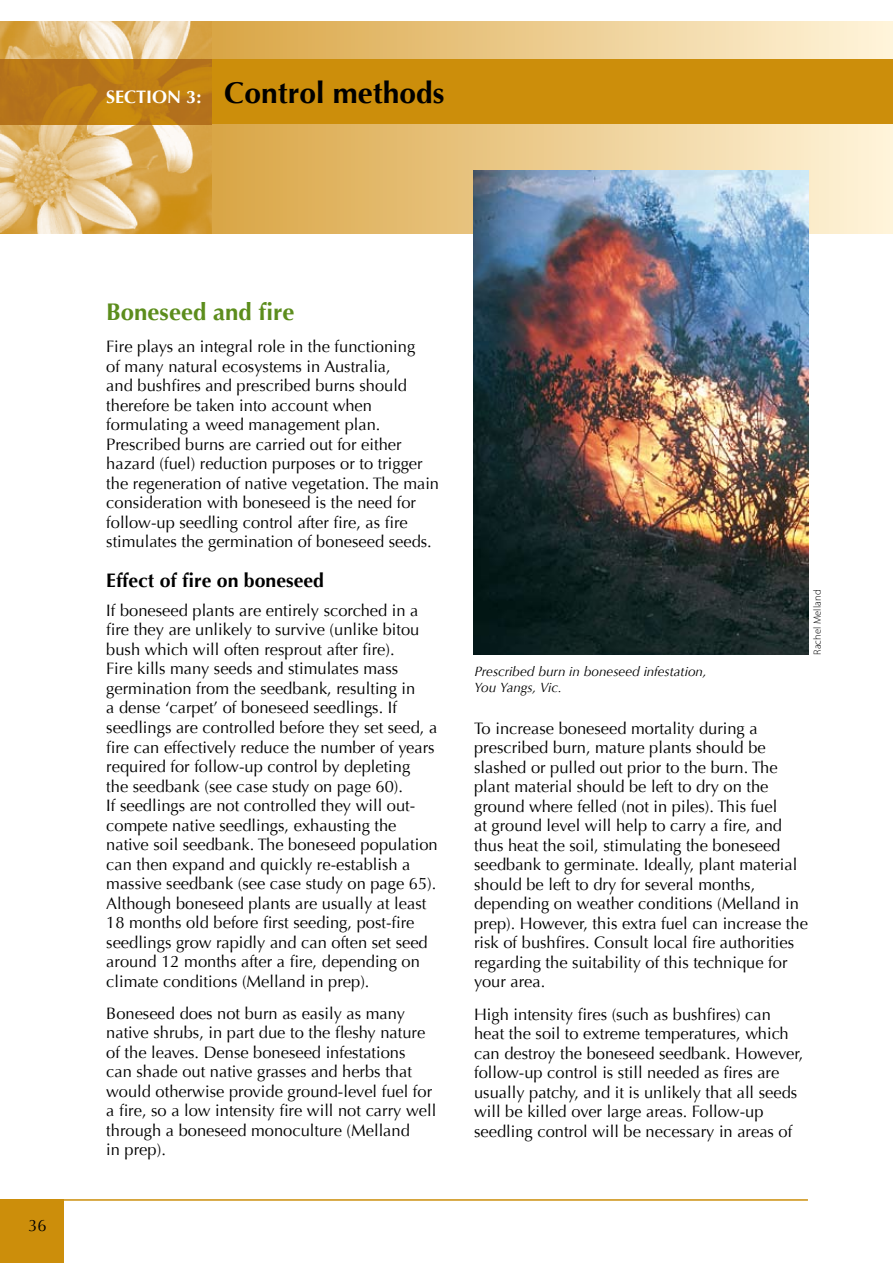
<style>
.page{position:relative;width:893px;height:1263px;background:#fff}
.page>*{position:absolute;margin:0;border:0;box-sizing:border-box;transform-origin:0 0}
.t1{font:700 30px "Optima";color:#000}
.t2{font:700 24px "Optima";color:#5c8d1c}
.t3{font:700 19.5px "Optima";color:#000}
.t4{font:16.5px/19.5px "Optima";color:#000}
.t5{font:italic 13.5px/16.5px "Optima";letter-spacing:-.005em;color:#000}
.t6{font:300 10.5px "Myriad Pro";letter-spacing:.01em;color:#000}
.s1{font-size:18px;color:#fff}
</style>
<div class="page">
<svg style="left:212px;top:21px;width:680px;height:213px;background:#eac98a"></svg>
<div style="left:0;top:59px;width:893px;height:65px;background:#cc8e0b"></div>
<img style="left:0;top:21px;width:212px;height:213px">
<div style="left:0;top:1199px;width:64px;height:64px;background:#cc8e0b"></div>
<hr style="left:0;top:1199px;width:808px;height:2px;background:#cc8e0b">
<img style="left:0;top:60px;width:212px;height:64px">
<hr style="left:892px;top:21px;width:1px;height:213px;background:#fff5db">
<hr style="left:892px;top:59px;width:1px;height:65px;background:#cc8e0b">
<img style="left:474px;top:170px;width:334px;height:485px">
<h1 class="t1" style="left:106px;top:75px;width:340px"><span class="s1">SECTION 3:</span> Control methods</h1>
<p class="t4" style="left:28px;top:1216px;width:20px">36</p>
<h2 class="t2" style="left:106px;top:298px;width:190px">Boneseed and fire</h2>
<p class="t4" style="left:106px;top:337px;width:334px">Fire plays an integral role in the functioning<br>of many natural ecosystems in Australia,<br>and bushfires and prescribed burns should therefore be taken into account when formulating a weed management plan.<br>Prescribed burns are carried out for either hazard (fuel) reduction purposes or to trigger the regeneration of native vegetation. The main consideration with boneseed is the need for follow-up seedling control after fire, as fire stimulates the germination of boneseed seeds.</p>
<p class="t3" style="left:106px;top:569px;width:219px">Effect of fire on boneseed</p>
<p class="t4" style="left:106px;top:601px;width:333px">If boneseed plants are entirely scorched in a fire they are unlikely to survive (unlike bitou bush which will often resprout after fire).<br>Fire kills many seeds and stimulates mass germination from the seedbank, resulting in<br>a dense ‘carpet’ of boneseed seedlings. If seedlings are controlled before they set seed, a fire can effectively reduce the number of years required for follow-up control by depleting<br>the seedbank (see case study on page 60).<br>If seedlings are not controlled they will out&shy;compete native seedlings, exhausting the native soil seedbank. The boneseed population can then expand and quickly re-establish a massive seedbank (see case study on page 65).<br>Although boneseed plants are usually at least 18 months old before first seeding, post-fire seedlings grow rapidly and can often set seed around 12 months after a fire, depending on climate conditions (Melland in prep).</p>
<p class="t4" style="left:106px;top:1004px;width:331px">Boneseed does not burn as easily as many native shrubs, in part due to the fleshy nature of the leaves. Dense boneseed infestations<br>can shade out native grasses and herbs that would otherwise provide ground-level fuel for a fire, so a low intensity fire will not carry well through a boneseed monoculture (Melland<br>in prep).</p>
<p class="t5" style="left:474px;top:663px;width:234px">Prescribed burn in boneseed infestation,<br>You Yangs, Vic.</p>
<p class="t6" style="left:811px;top:655px;width:67px;rotate:-90deg">Rachel Melland</p>
<p class="t4" style="left:474px;top:719px;width:335px">To increase boneseed mortality during a prescribed burn, mature plants should be slashed or pulled out prior to the burn. The plant material should be left to dry on the ground where felled (not in piles). This fuel<br>at ground level will help to carry a fire, and thus heat the soil, stimulating the boneseed seedbank to germinate. Ideally, plant material should be left to dry for several months, depending on weather conditions (Melland in prep). However, this extra fuel can increase the risk of bushfires. Consult local fire authorities regarding the suitability of this technique for your area.</p>
<p class="t4" style="left:474px;top:1004px;width:331px">High intensity fires (such as bushfires) can heat the soil to extreme temperatures, which can destroy the boneseed seedbank. However, follow-up control is still needed as fires are usually patchy, and it is unlikely that all seeds will be killed over large areas. Follow-up seedling control will be necessary in areas of</p>
</div>
